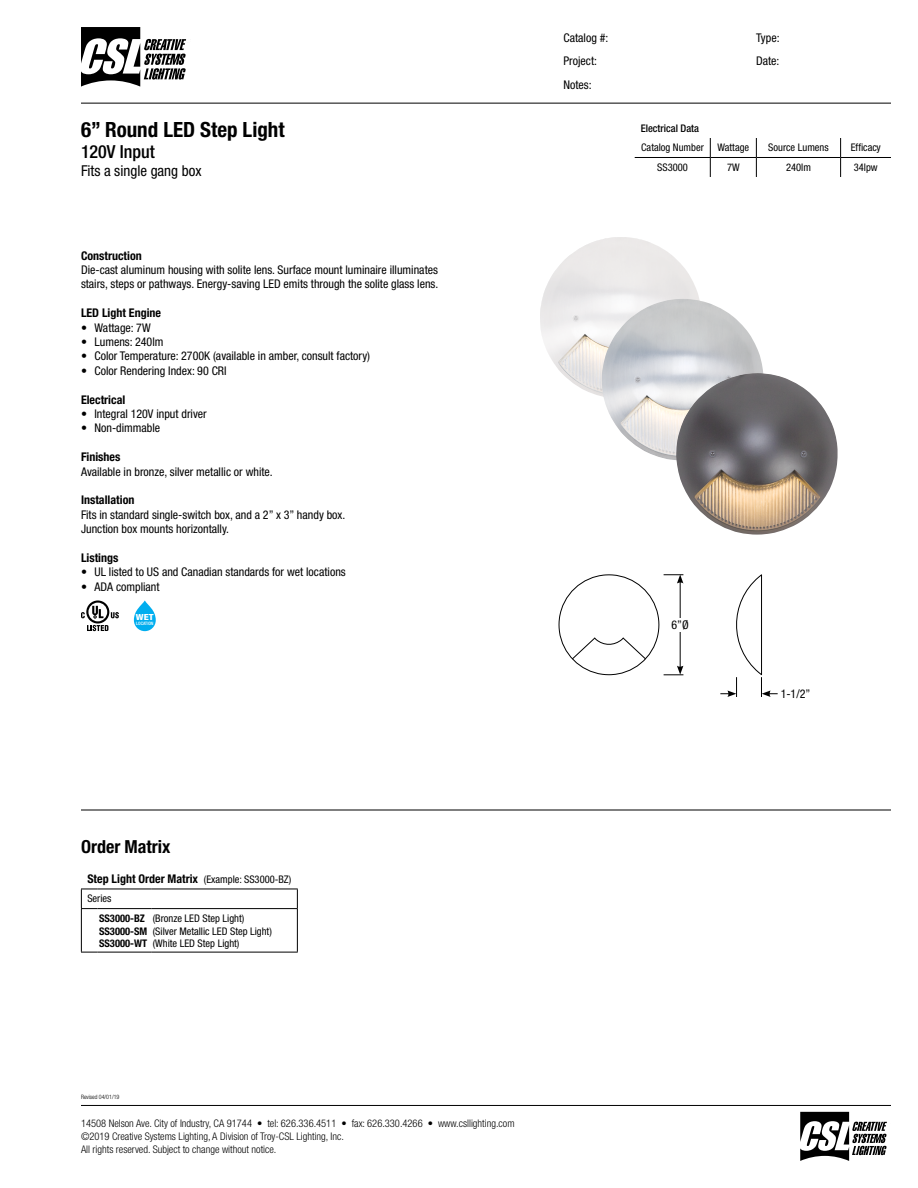
<style>
.page{position:relative;width:918px;height:1188px;background:#fff}
.page>*{position:absolute;margin:0;border:0;box-sizing:border-box;transform-origin:0 0}
.t1{font:700 condensed 21px "Helvetica Neue LT Std";color:#000}
.t2{font:700 condensed 18px "Helvetica Neue LT Std";color:#000}
.t3{font:500 condensed 18px "Helvetica Neue LT Std";color:#000}
.t4{font:condensed 15px "Helvetica Neue LT Std";color:#000}
.t5{font:condensed 12px/14.4px "Helvetica Neue LT Std";color:#000}
.t6{font:700 condensed 12px "Helvetica Neue LT Std";color:#000}
.t7{font:300 condensed 10.5px/12.6px "Helvetica Neue LT Std";color:#000}
.t8{font:condensed 10.5px/12.6px "Helvetica Neue LT Std";color:#000}
.t9{font:700 condensed 10.5px/12.6px "Helvetica Neue LT Std";color:#000}
.t10{font:500 condensed 10.5px "Helvetica Neue LT Std";color:#000}
.t11{font:800 condensed 8.4px "Helvetica Neue LT Std";color:#fff;scale:1.2 1}
.t12{font:300 condensed 6px "Helvetica Neue LT Std";color:#000}
.t13{font:500 condensed 4.65px "Helvetica Neue LT Std";color:#fff}
.s1{font-weight:400;font-size:10.5px}
</style>
<div class="page">
<svg style="left:800px;top:1112px;width:87px;height:49px"></svg>
<hr style="left:81px;top:1105px;width:810px;height:1px;background:#000">
<hr style="left:81px;top:103px;width:810px;height:1px;background:#000">
<svg style="left:81px;top:27px;width:106px;height:60px"></svg>
<hr style="left:81px;top:810px;width:810px;height:1px;background:#000">
<svg style="left:87px;top:625px;width:21px;height:6px"></svg>
<svg style="left:111px;top:612px;width:8px;height:6px"></svg>
<svg style="left:86px;top:600px;width:23px;height:24px"></svg>
<svg style="left:88px;top:603px;width:19px;height:18px"></svg>
<svg style="left:92px;top:606px;width:11px;height:12px"></svg>
<svg style="left:81px;top:612px;width:4px;height:6px"></svg>
<svg style="left:134px;top:600px;width:22px;height:31px"></svg>
<img style="left:540px;top:237px;width:159px;height:159px">
<img style="left:601px;top:299px;width:162px;height:161px">
<img style="left:676px;top:373px;width:162px;height:162px">
<hr style="left:635px;top:157px;width:75px;height:1px;background:#000">
<hr style="left:710px;top:157px;width:46px;height:1px;background:#000">
<svg style="left:710px;top:138px;width:1px;height:39px"></svg>
<svg style="left:840px;top:138px;width:1px;height:39px"></svg>
<hr style="left:756px;top:157px;width:85px;height:1px;background:#000">
<svg style="left:756px;top:138px;width:1px;height:39px"></svg>
<hr style="left:841px;top:157px;width:50px;height:1px;background:#000">
<hr style="left:98px;top:889px;width:53px;height:1px;background:#000">
<hr style="left:151px;top:889px;width:147px;height:1px;background:#000">
<svg style="left:297px;top:889px;width:1px;height:19px"></svg>
<svg style="left:81px;top:889px;width:17px;height:20px"></svg>
<hr style="left:98px;top:908px;width:53px;height:1px;background:#000">
<hr style="left:151px;top:908px;width:147px;height:1px;background:#000">
<hr style="left:297px;top:909px;width:1px;height:43px;background:#000">
<hr style="left:81px;top:909px;width:1px;height:43px;background:#000">
<svg style="left:81px;top:952px;width:17px;height:1px"></svg>
<hr style="left:98px;top:952px;width:53px;height:1px;background:#000">
<hr style="left:151px;top:952px;width:147px;height:1px;background:#000">
<svg style="left:559px;top:574px;width:124px;height:102px"></svg>
<div style="left:662px;top:618px;width:36px;height:13px;background:#fff"></div>
<svg style="left:720px;top:574px;width:58px;height:123px"></svg>
<h1 class="t1" style="left:81px;top:116px;width:205px">6” Round LED Step Light</h1>
<h2 class="t3" style="left:81px;top:141px;width:75px">120V Input</h2>
<p class="t4" style="left:81px;top:162px;width:122px">Fits a single gang box</p>
<p class="t6" style="left:81px;top:248px;width:62px">Construction</p>
<p class="t5" style="left:81px;top:263px;width:359px">Die-cast aluminum housing with solite lens. Surface mount luminaire illuminates stairs, steps or pathways. Energy-saving LED emits through the solite glass lens.</p>
<p class="t6" style="left:81px;top:306px;width:82px">LED Light Engine</p>
<p class="t5" style="left:81px;top:320px;width:71px">• Wattage: 7W</p>
<p class="t5" style="left:81px;top:335px;width:84px">• Lumens: 240lm</p>
<p class="t5" style="left:81px;top:349px;width:291px">• Color Temperature: 2700K (available in amber, consult factory)</p>
<p class="t5" style="left:81px;top:363px;width:147px">• Color Rendering Index: 90 CRI</p>
<p class="t6" style="left:81px;top:392px;width:46px">Electrical</p>
<p class="t5" style="left:81px;top:407px;width:127px">• Integral 120V input driver</p>
<p class="t5" style="left:81px;top:421px;width:81px">• Non-dimmable</p>
<p class="t6" style="left:81px;top:450px;width:41px">Finishes</p>
<p class="t5" style="left:81px;top:464px;width:193px">Available in bronze, silver metallic or white.</p>
<p class="t6" style="left:81px;top:493px;width:55px">Installation</p>
<p class="t5" style="left:81px;top:507px;width:266px">Fits in standard single-switch box, and a 2” x 3” handy box.<br>Junction box mounts horizontally.</p>
<p class="t6" style="left:81px;top:551px;width:39px">Listings</p>
<p class="t5" style="left:81px;top:565px;width:266px">• UL listed to US and Canadian standards for wet locations</p>
<p class="t5" style="left:81px;top:579px;width:80px">• ADA compliant</p>
<p class="t11" style="left:136px;top:612px;width:16px">WET</p>
<p class="t13" style="left:136px;top:620px;width:19px">LOCATION</p>
<h2 class="t2" style="left:81px;top:836px;width:91px">Order Matrix</h2>
<p class="t6" style="left:87px;top:871px;width:205px">Step Light Order Matrix <span class="s1">(Example: SS3000-BZ)</span></p>
<p class="t8" style="left:87px;top:892px;width:26px">Series</p>
<p class="t9" style="left:99px;top:912px;width:50px">SS3000-BZ<br>SS3000-SM<br>SS3000-WT</p>
<p class="t8" style="left:153px;top:912px;width:121px">(Bronze LED Step Light)<br>(Silver Metallic LED Step Light) (White LED Step Light)</p>
<p class="t5" style="left:563px;top:30px;width:46px">Catalog #:</p>
<p class="t5" style="left:756px;top:30px;width:25px">Type:</p>
<p class="t5" style="left:563px;top:54px;width:35px">Project:</p>
<p class="t5" style="left:756px;top:54px;width:25px">Date:</p>
<p class="t5" style="left:563px;top:77px;width:30px">Notes:</p>
<p class="t10" style="left:641px;top:122px;width:60px">Electrical Data</p>
<p class="t8" style="left:641px;top:141px;width:64px">Catalog Number</p>
<p class="t8" style="left:717px;top:141px;width:33px">Wattage</p>
<p class="t8" style="left:768px;top:141px;width:62px">Source Lumens</p>
<p class="t8" style="left:851px;top:141px;width:32px">Efficacy</p>
<p class="t8" style="left:657px;top:161px;width:32px">SS3000</p>
<p class="t8" style="left:727px;top:161px;width:14px">7W</p>
<p class="t8" style="left:786px;top:161px;width:26px">240lm</p>
<p class="t8" style="left:854px;top:161px;width:25px">34lpw</p>
<p class="t5" style="left:672px;top:617px;width:19px">6”Ø</p>
<p class="t5" style="left:781px;top:686px;width:31px">1-1/2”</p>
<p class="t12" style="left:81px;top:1093px;width:40px">Revised 04/01/19</p>
<p class="t7" style="left:81px;top:1117px;width:435px">14508 Nelson Ave. City of Industry, CA 91744 • tel: 626.336.4511 • fax: 626.330.4266 • www.csllighting.com ©2019 Creative Systems Lighting, A Division of Troy-CSL Lighting, Inc.<br>All rights reserved. Subject to change without notice.</p>
</div>
